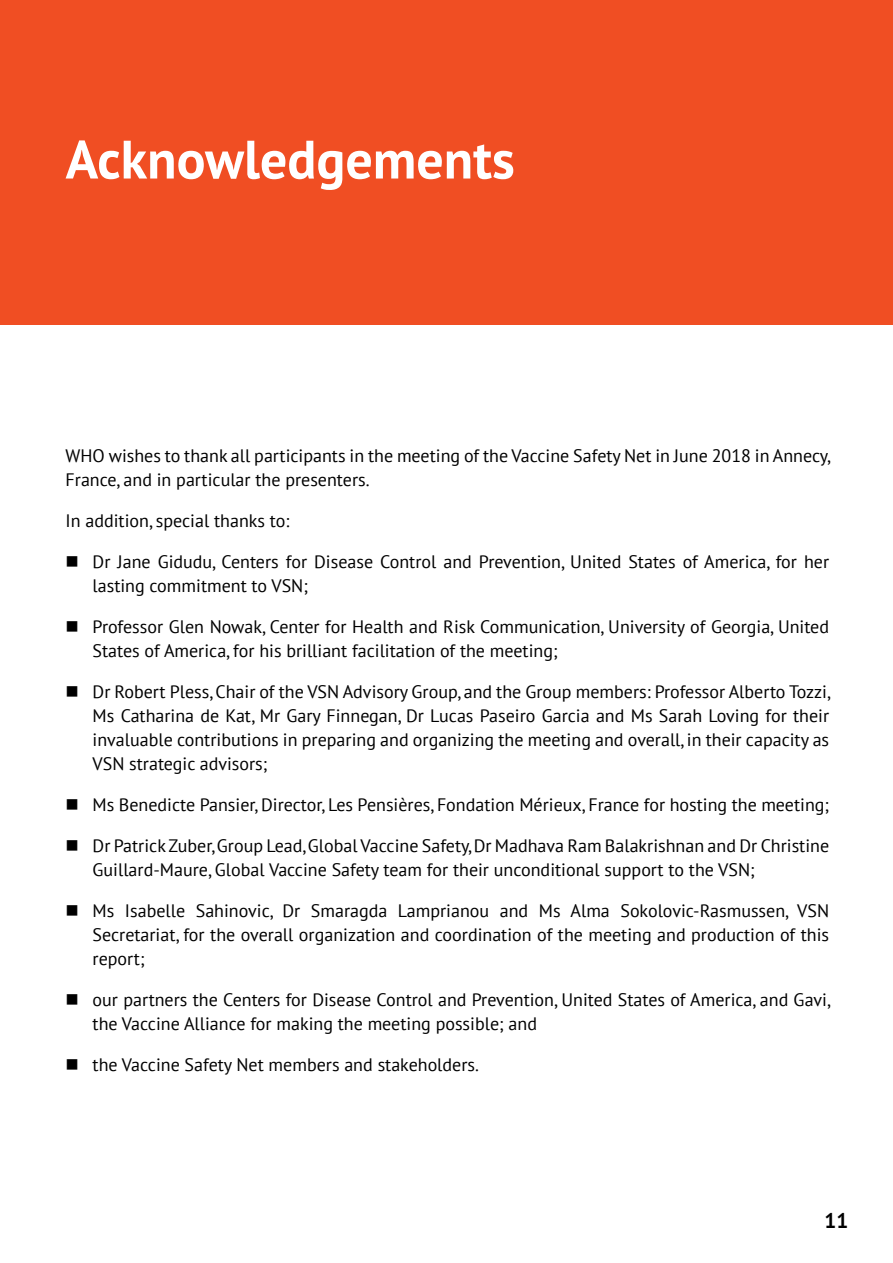
<style>
.page{position:relative;width:893px;height:1263px;background:#fff}
.page>*{position:absolute;margin:0;border:0;box-sizing:border-box;transform-origin:0 0}
.t1{font:700 54px "PT Sans";color:#fff}
.t2{font:700 21px "PT Sans";color:#000}
.t3{font:18px/24px "PT Sans";color:#000}
</style>
<div class="page">
<div style="left:0;top:0;width:893px;height:324px;background:#f04e23"></div>
<h1 class="t1" style="left:66px;top:124px;width:451px">Acknowledgements</h1>
<p class="t3" style="left:66px;top:443px;width:766px">WHO wishes to thank all participants in the meeting of the Vaccine Safety Net in June 2018 in Annecy,<br>France, and in particular the presenters.</p>
<p class="t3" style="left:66px;top:508px;width:225px">In addition, special thanks to:</p>
<p class="t3" style="left:93px;top:549px;width:738px;text-indent:-27px">■ Dr Jane Gidudu, Centers for Disease Control and Prevention, United States of America, for her lasting commitment to VSN;</p>
<p class="t3" style="left:93px;top:614px;width:738px;text-indent:-27px">■ Professor Glen Nowak, Center for Health and Risk Communication, University of Georgia, United<br>States of America, for his brilliant facilitation of the meeting;</p>
<p class="t3" style="left:93px;top:679px;width:739px;text-align:justify;text-indent:-27px">■ Dr Robert Pless, Chair of the VSN Advisory Group, and the Group members: Professor Alberto Tozzi, Ms Catharina de Kat, Mr Gary Finnegan, Dr Lucas Paseiro Garcia and Ms Sarah Loving for their invaluable contributions in preparing and organizing the meeting and overall, in their capacity as VSN strategic advisors;</p>
<p class="t3" style="left:66px;top:792px;width:765px">■ Ms Benedicte Pansier, Director, Les Pensières, Fondation Mérieux, France for hosting the meeting;</p>
<p class="t3" style="left:93px;top:833px;width:738px;text-indent:-27px">■ Dr Patrick Zuber, Group Lead, Global Vaccine Safety, Dr Madhava Ram Balakrishnan and Dr Christine<br>Guillard-Maure, Global Vaccine Safety team for their unconditional support to the VSN;</p>
<p class="t3" style="left:93px;top:898px;width:738px;text-align:justify;text-indent:-27px">■ Ms Isabelle Sahinovic, Dr Smaragda Lamprianou and Ms Alma Sokolovic-Rasmussen, VSN Secretariat, for the overall organization and coordination of the meeting and production of this report;</p>
<p class="t3" style="left:93px;top:987px;width:739px;text-indent:-27px">■ our partners the Centers for Disease Control and Prevention, United States of America, and Gavi, the Vaccine Alliance for making the meeting possible; and</p>
<p class="t3" style="left:66px;top:1052px;width:415px">■ the Vaccine Safety Net members and stakeholders.</p>
<p class="t2" style="left:824px;top:1206px;width:25px">11</p>
</div>
